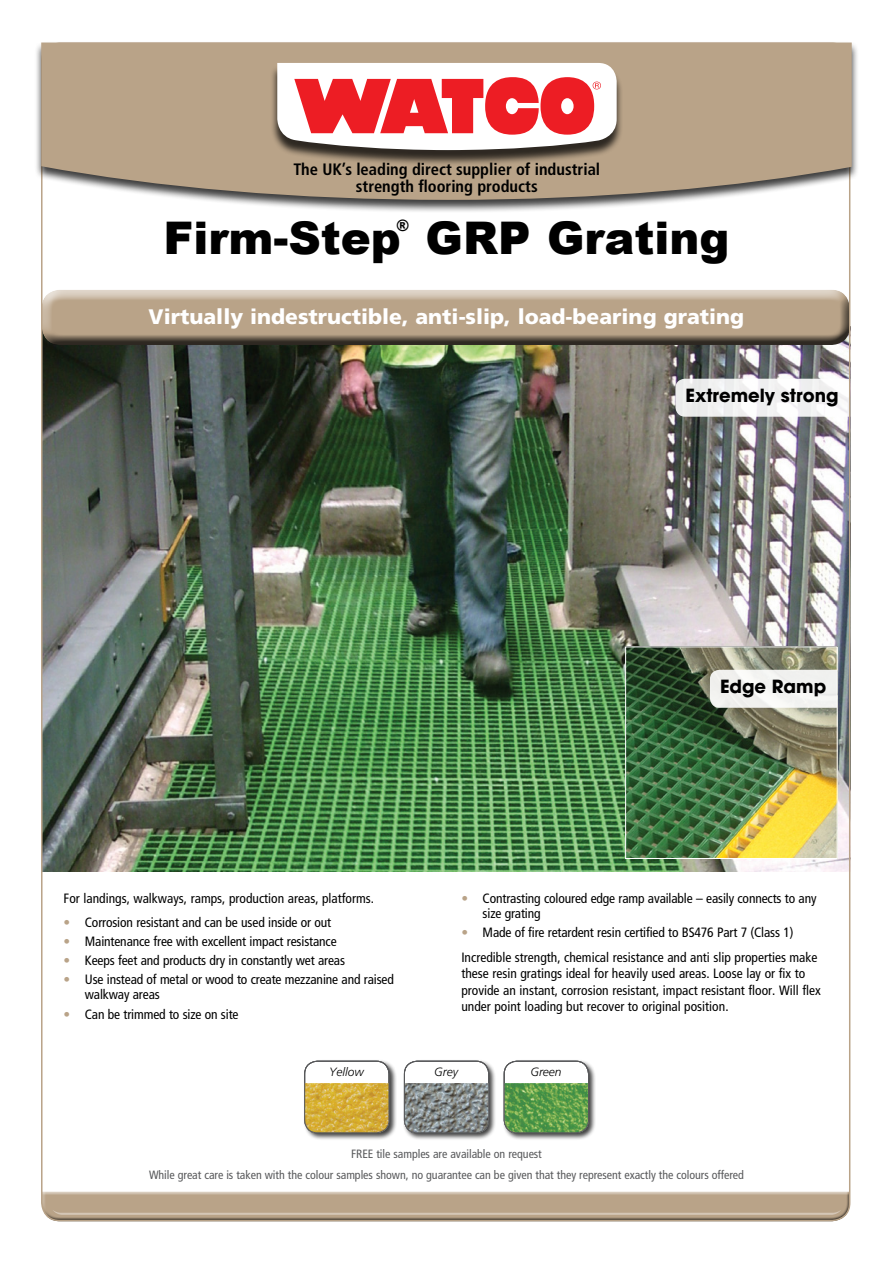
<style>
.page{position:relative;width:893px;height:1263px;background:#fff}
.page>*{position:absolute;margin:0;border:0;box-sizing:border-box;transform-origin:0 0}
.t1{font:900 45px "Arial";color:#000}
.t2{font:900 21px "Frutiger";color:#fff}
.t3{font:700 18px "Avant Garde";color:#000}
.t4{font:700 condensed 16.5px/17.2px "Frutiger";color:#000;text-align:center}
.t5{font:900 15.75px "Arial";color:#000}
.t6{font:condensed 13.5px/15px "Frutiger";letter-spacing:-.01em;color:#000}
.t7{font:condensed 12px "Frutiger";letter-spacing:-.005em;color:#58595b}
.t8{font:italic 300 12px "Frutiger";color:#000}
.s1{color:#b9a388}
</style>
<div class="page">
<img style="left:44px;top:347px;width:803px;height:525px">
<svg style="left:675px;top:379px;width:172px;height:38px"></svg>
<div style="left:41px;top:289px;width:810px;height:46px;background:#ded4c8"></div>
<div style="left:41px;top:293px;width:810px;height:54px;background:#000;opacity:.75"></div>
<div style="left:41px;top:1190px;width:809px;height:32px;background:#000;opacity:.75"></div>
<svg style="left:42px;top:1191px;width:808px;height:30px;background:#b9a68e"></svg>
<div style="left:34px;top:42px;width:825px;height:171px;background:#000;opacity:.75"></div>
<svg style="left:41px;top:43px;width:811px;height:157px;background:#b7a48b"></svg>
<div style="left:271px;top:66px;width:352px;height:100px;background:#000;opacity:.75"></div>
<svg style="left:277px;top:63px;width:340px;height:87px"></svg>
<img style="left:627px;top:648px;width:209px;height:209px">
<div style="left:625px;top:646px;width:213px;height:213px;border:1px solid #fff"></div>
<svg style="left:710px;top:670px;width:127px;height:38px"></svg>
<div style="left:303px;top:1059px;width:94px;height:81px;background:#000;opacity:.75"></div>
<div style="left:305px;top:1061px;width:84px;height:72px;background:#fff;border-radius:13px"></div>
<img style="left:305px;top:1083px;width:84px;height:50px">
<div style="left:304px;top:1061px;width:85px;height:72px;border:1px solid #58595b;border-radius:13px"></div>
<div style="left:502px;top:1059px;width:94px;height:81px;background:#000;opacity:.75"></div>
<div style="left:504px;top:1061px;width:84px;height:72px;background:#fff;border-radius:13px"></div>
<img style="left:504px;top:1083px;width:84px;height:50px">
<div style="left:504px;top:1061px;width:85px;height:72px;border:1px solid #58595b;border-radius:13px"></div>
<div style="left:403px;top:1059px;width:93px;height:81px;background:#000;opacity:.75"></div>
<div style="left:404px;top:1061px;width:85px;height:72px;background:#fff;border-radius:13px"></div>
<img style="left:404px;top:1083px;width:85px;height:50px">
<div style="left:404px;top:1061px;width:85px;height:72px;border:1px solid #58595b;border-radius:13px"></div>
<p class="t4" style="left:293px;top:160px;width:308px">The UK’s leading direct supplier of industrial strength flooring products</p>
<p class="t5" style="left:396px;top:214px;width:14px">®</p>
<h1 class="t1" style="left:426px;top:205px;width:305px">GRP Grating</h1>
<h1 class="t1" style="left:163px;top:205px;width:239px">Firm-Step</h1>
<h2 class="t2" style="left:149px;top:304px;width:597px">Virtually indestructible, anti-slip, load-bearing grating</h2>
<h3 class="t3" style="left:685px;top:384px;width:155px">Extremely strong</h3>
<h3 class="t3" style="left:720px;top:675px;width:108px">Edge Ramp</h3>
<p class="t6" style="left:64px;top:891px;width:312px">For landings, walkways, ramps, production areas, platforms.</p>
<p class="t6" style="left:64px;top:914px;width:269px"><span class="s1">•</span> Corrosion resistant and can be used inside or out</p>
<p class="t6" style="left:64px;top:934px;width:275px"><span class="s1">•</span> Maintenance free with excellent impact resistance</p>
<p class="t6" style="left:64px;top:953px;width:283px"><span class="s1">•</span> Keeps feet and products dry in constantly wet areas</p>
<p class="t6" style="left:85px;top:972px;width:310px;text-indent:-21px"><span class="s1">•</span> Use instead of metal or wood to create mezzanine and raised walkway areas</p>
<p class="t6" style="left:64px;top:1006px;width:176px"><span class="s1">•</span> Can be trimmed to size on site</p>
<p class="t6" style="left:483px;top:891px;width:335px;text-indent:-21px"><span class="s1">•</span> Contrasting coloured edge ramp available – easily connects to any size grating</p>
<p class="t6" style="left:461px;top:920px;width:358px;line-height:24.8px"><span class="s1">•</span> Made of fire retardent resin certified to BS476 Part 7 (Class 1)<br>Incredible strength, chemical resistance and anti slip properties make</p>
<p class="t6" style="left:461px;top:965px;width:361px;line-height:16.2px">these resin gratings ideal for heavily used areas. Loose lay or fix to provide an instant, corrosion resistant, impact resistant floor. Will flex under point loading but recover to original position.</p>
<p class="t8" style="left:329px;top:1065px;width:36px">Yellow</p>
<p class="t8" style="left:434px;top:1065px;width:25px">Grey</p>
<p class="t8" style="left:530px;top:1065px;width:33px">Green</p>
<p class="t7" style="left:351px;top:1147px;width:192px">FREE tile samples are available on request</p>
<p class="t7" style="left:149px;top:1168px;width:596px">While great care is taken with the colour samples shown, no guarantee can be given that they represent exactly the colours offered</p>
</div>
